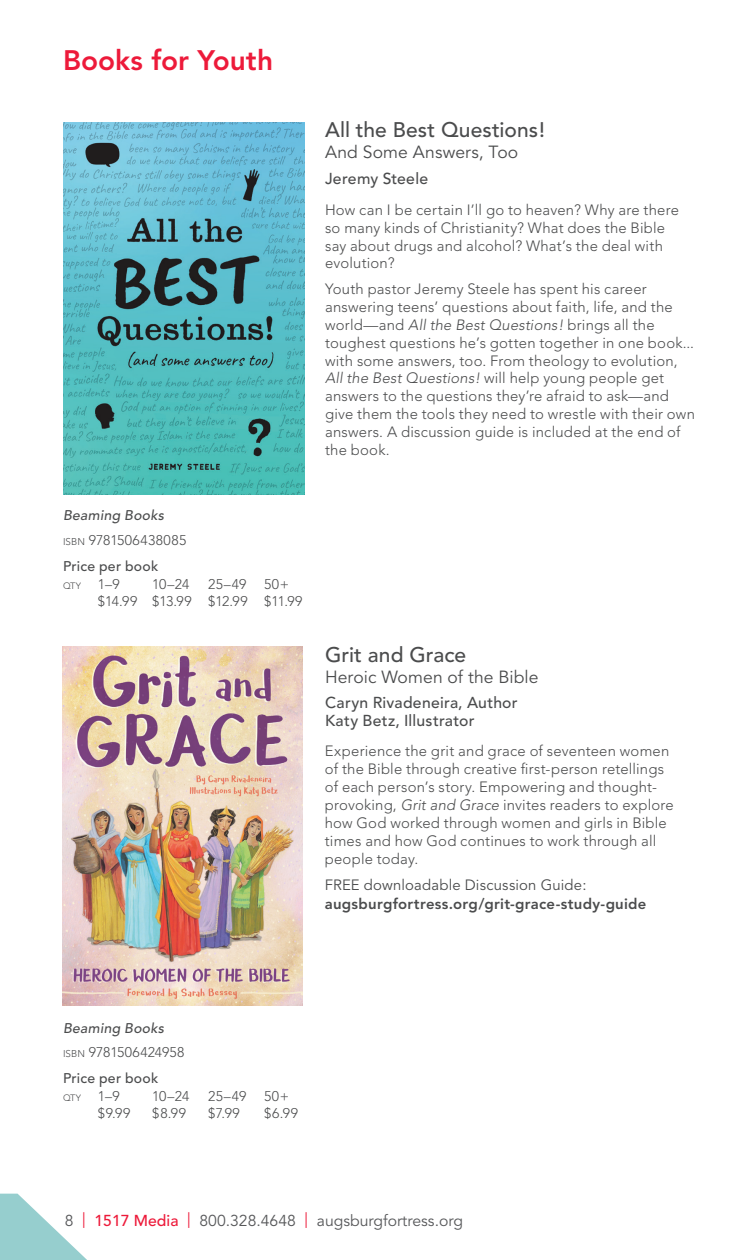
<style>
.page{position:relative;width:756px;height:1260px;background:#fff}
.page>*{position:absolute;margin:0;border:0;box-sizing:border-box;transform-origin:0 0}
.t1{font:800 28px "Avenir";color:#ed1a3a}
.t2{font:500 21px "Avenir";letter-spacing:.005em;color:#4b4c4d}
.t3{font:17.5px "Avenir";letter-spacing:.005em;color:#4b4c4d}
.t4{font:500 15.75px/17.5px "Avenir";letter-spacing:.015em;color:#4b4c4d}
.t5{font:15.75px "Avenir";color:#57585a}
.t6{font:300 14.88px/17.8px "Avenir";letter-spacing:.015em;color:#4b4c4d}
.t7{font:800 14.88px "Avenir";letter-spacing:.02em;color:#4b4c4d}
.t8{font:14.88px "Avenir";letter-spacing:.015em;color:#4b4c4d}
.t9{font:300 14px/17.5px "Avenir";letter-spacing:.015em;color:#4b4c4d}
.t10{font:300 14px/24.5px "Avenir";letter-spacing:.015em;color:#4b4c4d}
.t11{font:500 14px "Avenir";letter-spacing:.02em;color:#4b4c4d}
.t12{font:300 9.1px "Avenir";letter-spacing:-.005em;color:#4b4c4d}
.s1{font-weight:500;font-style:italic}
.s2{font-size:9.8px}
.s3{font-size:14px}
.s4{font-style:italic}
.s5{color:#ed1a3a}
.s6{font-weight:500;color:#ed1a3a}
</style>
<div class="page">
<svg style="left:0;top:1194px;width:87px;height:66px"></svg>
<img style="left:63px;top:122px;width:241px;height:372px">
<img style="left:63px;top:647px;width:240px;height:358px">
<h1 class="t1" style="left:63px;top:44px;width:212px">Books for Youth</h1>
<p class="t10" style="left:63px;top:503px;width:125px"><span class="s1">Beaming Books<br></span><span class="s2">ISBN</span> 9781506438085</p>
<p class="t11" style="left:63px;top:558px;width:97px">Price per book</p>
<p class="t12" style="left:63px;top:580px;width:58px">QTY <span class="s3">1–9</span></p>
<p class="t9" style="left:152px;top:575px;width:39px">10–24</p>
<p class="t9" style="left:208px;top:575px;width:40px">25–49</p>
<p class="t9" style="left:98px;top:575px;width:206px;text-indent:166px">50+ $14.99 $13.99 $12.99 $11.99</p>
<h2 class="t2" style="left:325px;top:118px;width:221px">All the Best Questions!</h2>
<p class="t3" style="left:325px;top:142px;width:195px">And Some Answers, Too</p>
<p class="t4" style="left:325px;top:170px;width:105px">Jeremy Steele</p>
<p class="t6" style="left:325px;top:201px;width:356px">How can I be certain I’ll go to heaven? Why are there so many kinds of Christianity? What does the Bible say about drugs and alcohol? What’s the deal with evolution?</p>
<p class="t6" style="left:325px;top:280px;width:371px">Youth pastor Jeremy Steele has spent his career answering teens’ questions about faith, life, and the world—and <span class="s4">All the Best Questions!</span> brings all the toughest questions he’s gotten together in one book... with some answers, too. From theology to evolution, <span class="s4">All the Best Questions!</span> will help young people get answers to the questions they’re afraid to ask—and give them the tools they need to wrestle with their own answers. A discussion guide is included at the end of the book.</p>
<h2 class="t2" style="left:325px;top:642px;width:143px">Grit and Grace</h2>
<p class="t3" style="left:325px;top:667px;width:215px">Heroic Women of the Bible</p>
<p class="t4" style="left:325px;top:694px;width:194px">Caryn Rivadeneira, Author<br>Katy Betz, Illustrator</p>
<p class="t6" style="left:325px;top:742px;width:350px">Experience the grit and grace of seventeen women of the Bible through creative first-person retellings of each person’s story. Empowering and thought&shy;provoking, <span class="s4">Grit and Grace</span> invites readers to explore how God worked through women and girls in Bible times and how God continues to work through all people today.</p>
<p class="t8" style="left:325px;top:877px;width:263px">FREE downloadable Discussion Guide:</p>
<p class="t7" style="left:325px;top:895px;width:323px">augsburgfortress.org/grit-grace-study-guide</p>
<p class="t10" style="left:63px;top:1016px;width:123px"><span class="s1">Beaming Books<br></span><span class="s2">ISBN</span> 9781506424958</p>
<p class="t11" style="left:63px;top:1071px;width:97px">Price per book</p>
<p class="t12" style="left:63px;top:1092px;width:58px">QTY <span class="s3">1–9</span></p>
<p class="t9" style="left:152px;top:1087px;width:39px">10–24</p>
<p class="t9" style="left:208px;top:1087px;width:40px">25–49</p>
<p class="t9" style="left:264px;top:1087px;width:27px">50+</p>
<p class="t9" style="left:98px;top:1105px;width:34px">$9.99</p>
<p class="t9" style="left:152px;top:1105px;width:35px">$8.99</p>
<p class="t9" style="left:208px;top:1105px;width:33px">$7.99</p>
<p class="t9" style="left:264px;top:1105px;width:35px">$6.99</p>
<p class="t5" style="left:65px;top:1212px;width:400px">8 <span class="s5">|</span> <span class="s6">1517 Media</span> <span class="s5">|</span> 800.328.4648 <span class="s5">|</span> augsburgfortress.org</p>
</div>
